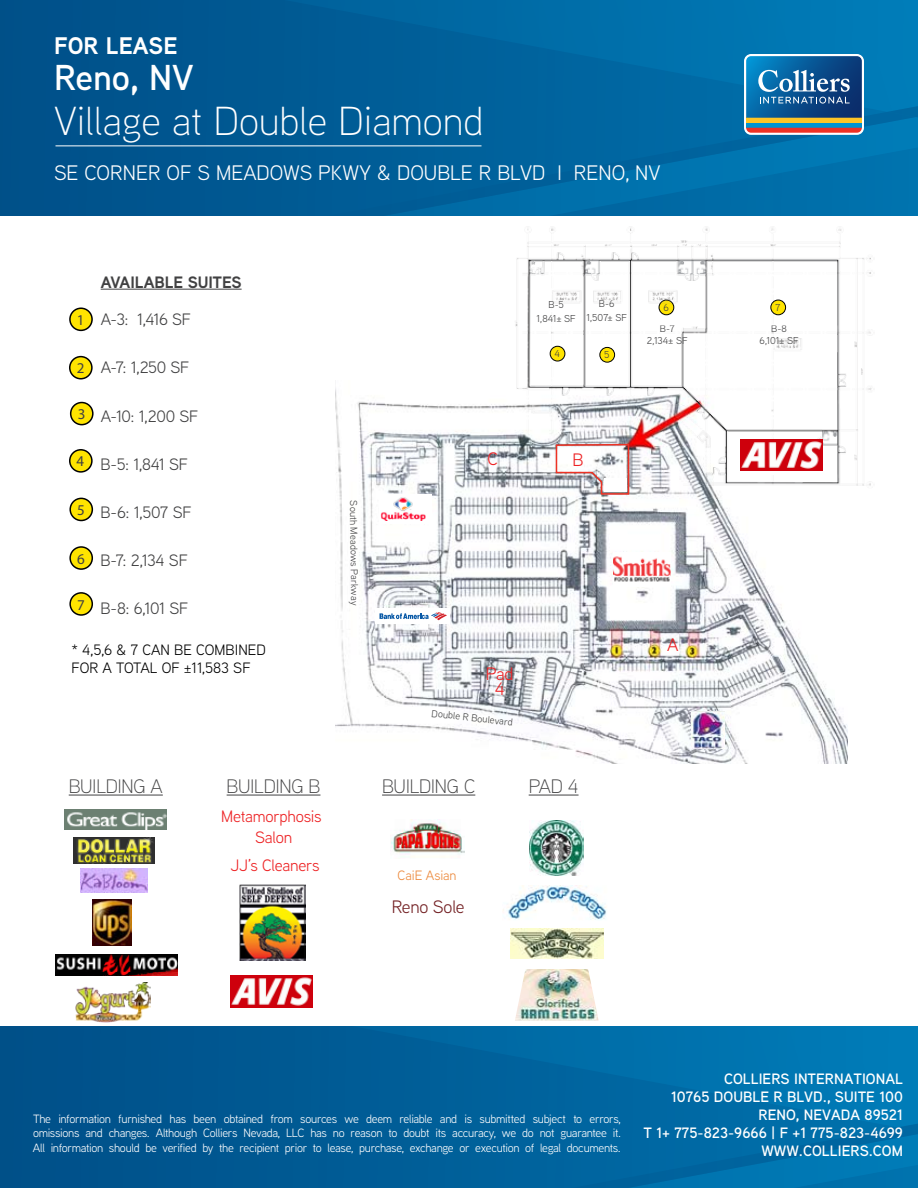
<style>
.page{position:relative;width:918px;height:1188px;background:#fff}
.page>*{position:absolute;margin:0;border:0;box-sizing:border-box;transform-origin:0 0}
.t1{font:300 40.5px "Aaux Next";color:#fff}
.t2{font:600 36px "Aaux Next";color:#fff}
.t3{font:700 24px "Aaux Next";color:#fff}
.t4{font:21px "Aaux Next";color:#fff}
.t5{font:300 19.5px "Aaux Next";letter-spacing:-.02em;color:#414142}
.t6{font:18px "Aaux Next";color:#742225}
.t7{font:18px/15px "Aaux Next";color:#ed2224;text-align:center}
.t8{font:16.5px "Aaux Next";letter-spacing:-.015em;color:#414142}
.t9{font:16.5px/21px "Aaux Next";letter-spacing:-.01em;color:#ed2224;text-align:center}
.t10{font:700 16.5px "Aaux Next";letter-spacing:-.015em;color:#414142}
.t11{font:600 15px/18px "Aaux Next";color:#fff;text-align:right}
.t12{font:15px/18px "Aaux Next";color:#000}
.t13{font:15px "Myriad Pro";color:#414142}
.t14{font:13.5px "Aaux Next";letter-spacing:-.005em;color:#ec883a}
.t15{font:12px/14.4px "Aaux Next";letter-spacing:-.03em;color:#fff;text-align:justify}
.t16{font:10.05px/14px "Aaux Next";letter-spacing:.005em;color:#414142;text-align:center}
</style>
<div class="page">
<svg style="left:0;top:0;width:918px;height:216px;background:#00629c"></svg>
<svg style="left:744px;top:54px;width:120px;height:81px;background:#4c799b"></svg>
<hr style="left:56px;top:146px;width:426px;height:1px;background:#fff">
<svg style="left:0;top:1026px;width:918px;height:162px;background:#00629c"></svg>
<img style="left:335px;top:387px;width:512px;height:376px">
<hr style="left:101px;top:289px;width:141px;height:1px;background:#414142">
<div style="left:70px;top:308px;width:22px;height:22px;background:#ffe400;border-radius:50%"></div>
<div style="left:69px;top:308px;width:24px;height:23px;border:2px solid #010101;border-radius:50%"></div>
<div style="left:70px;top:357px;width:22px;height:22px;background:#ffe400;border-radius:50%"></div>
<div style="left:69px;top:356px;width:24px;height:24px;border:2px solid #010101;border-radius:50%"></div>
<div style="left:71px;top:403px;width:22px;height:22px;background:#ffe400;border-radius:50%"></div>
<div style="left:70px;top:402px;width:24px;height:23px;border:2px solid #010101;border-radius:50%"></div>
<div style="left:70px;top:450px;width:22px;height:22px;background:#ffe400;border-radius:50%"></div>
<div style="left:69px;top:449px;width:24px;height:24px;border:2px solid #010101;border-radius:50%"></div>
<div style="left:70px;top:498px;width:22px;height:22px;background:#ffe400;border-radius:50%"></div>
<div style="left:69px;top:498px;width:24px;height:23px;border:2px solid #010101;border-radius:50%"></div>
<div style="left:70px;top:547px;width:22px;height:22px;background:#ffe400;border-radius:50%"></div>
<div style="left:69px;top:546px;width:24px;height:24px;border:2px solid #010101;border-radius:50%"></div>
<div style="left:70px;top:593px;width:22px;height:22px;background:#ffe400;border-radius:50%"></div>
<div style="left:69px;top:592px;width:24px;height:24px;border:2px solid #010101;border-radius:50%"></div>
<svg style="left:68px;top:794px;width:511px;height:2px"></svg>
<hr style="left:69px;top:795px;width:94px;height:1px;background:#414142">
<hr style="left:227px;top:795px;width:93px;height:1px;background:#414142">
<hr style="left:382px;top:795px;width:93px;height:1px;background:#414142">
<hr style="left:529px;top:795px;width:50px;height:1px;background:#414142">
<img style="left:64px;top:810px;width:103px;height:20px">
<img style="left:80px;top:869px;width:68px;height:24px">
<img style="left:93px;top:900px;width:38px;height:46px">
<img style="left:390px;top:819px;width:75px;height:38px">
<img style="left:530px;top:820px;width:54px;height:56px">
<img style="left:503px;top:885px;width:104px;height:35px">
<img style="left:239px;top:884px;width:66px;height:77px">
<img style="left:511px;top:929px;width:92px;height:29px">
<img style="left:55px;top:955px;width:122px;height:21px">
<img style="left:73px;top:838px;width:81px;height:26px">
<svg style="left:555px;top:491px;width:75px;height:4px"></svg>
<img style="left:495px;top:228px;width:377px;height:263px">
<img style="left:515px;top:969px;width:84px;height:51px">
<img style="left:614px;top:552px;width:56px;height:34px">
<div style="left:748px;top:441px;width:64px;height:34px;background:#fff"></div>
<div style="left:380px;top:494px;width:52px;height:30px;background:#fff"></div>
<img style="left:380px;top:497px;width:46px;height:24px">
<div style="left:375px;top:608px;width:75px;height:16px;background:#fff"></div>
<svg style="left:380px;top:612px;width:67px;height:8px"></svg>
<img style="left:692px;top:712px;width:33px;height:36px">
<div style="left:604px;top:478px;width:22px;height:13px;background:#fff"></div>
<img style="left:231px;top:976px;width:81px;height:31px">
<img style="left:740px;top:440px;width:82px;height:31px">
<img style="left:75px;top:982px;width:76px;height:40px">
<h3 class="t3" style="left:54px;top:29px;width:125px">FOR LEASE</h3>
<h2 class="t2" style="left:54px;top:53px;width:141px">RENO, NV</h2>
<h1 class="t1" style="left:54px;top:94px;width:431px">Village at Double Diamond</h1>
<h3 class="t4" style="left:54px;top:159px;width:594px">Se Corner of S Meadows Pkwy &amp; Double R Blvd I Reno, NV</h3>
<p class="t13" style="left:77px;top:311px;width:9px">1</p>
<p class="t13" style="left:77px;top:359px;width:9px">2</p>
<p class="t13" style="left:78px;top:405px;width:9px">3</p>
<p class="t13" style="left:77px;top:452px;width:9px">4</p>
<p class="t13" style="left:77px;top:501px;width:9px">5</p>
<p class="t13" style="left:77px;top:549px;width:9px">6</p>
<p class="t13" style="left:77px;top:595px;width:9px">7</p>
<h3 class="t10" style="left:101px;top:270px;width:132px">AVAILABLE SUITES</h3>
<h3 class="t8" style="left:101px;top:308px;width:90px">A-3: 1,416 SF</h3>
<h3 class="t8" style="left:101px;top:357px;width:88px">A-7: 1,250 SF</h3>
<h3 class="t8" style="left:101px;top:405px;width:97px">A-10: 1,200 SF</h3>
<h3 class="t8" style="left:101px;top:453px;width:87px">B-5: 1,841 SF</h3>
<h3 class="t8" style="left:101px;top:501px;width:90px">B-6: 1,507 SF</h3>
<h3 class="t8" style="left:101px;top:549px;width:87px">B-7: 2,134 SF</h3>
<h3 class="t8" style="left:101px;top:597px;width:87px">B-8: 6,101 SF</h3>
<p class="t12" style="left:71px;top:641px;width:196px">* 4,5,6 &amp; 7 can be combi ned for a total of ±11,583 SF</p>
<p class="t16" style="left:361px;top:500px;width:106px;rotate:89deg">South Meadows Parkway</p>
<h3 class="t7" style="left:488px;top:451px;width:12px">C</h3>
<p class="t16" style="left:587px;top:296px;width:41px">B-6<br>1,507± SF</p>
<p class="t16" style="left:537px;top:297px;width:39px">B-5<br>1,841± SF</p>
<p class="t16" style="left:555px;top:346px;width:7px">4</p>
<p class="t16" style="left:604px;top:347px;width:7px">5</p>
<p class="t16" style="left:663px;top:300px;width:7px">6</p>
<p class="t16" style="left:775px;top:300px;width:6px">7</p>
<p class="t16" style="left:647px;top:323px;width:41px;line-height:12px">B-7<br>2,134± SF</p>
<p class="t16" style="left:760px;top:323px;width:40px;line-height:12px">B-8<br>6,101± SF</p>
<h3 class="t7" style="left:573px;top:452px;width:10px">B</h3>
<h3 class="t7" style="left:486px;top:665px;width:29px">Pad<br>4</h3>
<p class="t16" style="left:432px;top:706px;width:83px;rotate:6deg">Double R Boulevard</p>
<h3 class="t7" style="left:667px;top:637px;width:10px">A</h3>
<h3 class="t5" style="left:69px;top:773px;width:96px">BUILDING A</h3>
<h3 class="t5" style="left:227px;top:773px;width:95px">BUILDING B</h3>
<h3 class="t5" style="left:382px;top:773px;width:95px">BUILDING C</h3>
<h3 class="t5" style="left:529px;top:773px;width:51px">PAD 4</h3>
<h3 class="t9" style="left:221px;top:805px;width:102px">Metamorphosis<br>Salon</h3>
<h3 class="t9" style="left:230px;top:855px;width:91px">JJ’s Cleaners</h3>
<p class="t14" style="left:398px;top:867px;width:60px">CaiE Asian</p>
<h3 class="t6" style="left:392px;top:894px;width:74px">Reno Sole</h3>
<p class="t15" style="left:33px;top:1111px;width:589px">The information furnished has been obtained from sources we deem reliable and is submitted subject to errors, omissions and changes. Although Colliers Nevada, LLC has no reason to doubt its accuracy, we do not guarantee it.<br>All information should be verified by the recipient prior to lease, purchase, exchange or execution of legal documents.</p>
<p class="t11" style="left:644px;top:1070px;width:261px">COLLIERS INTERNATIONAL<br>10765 DOUBLE R BLVD., SUITE 100<br>RENO, NEVADA 89521<br>T 1+ 775-823-9666 | F +1 775-823-4699<br>WWW.COLLIERS.COM</p>
</div>
